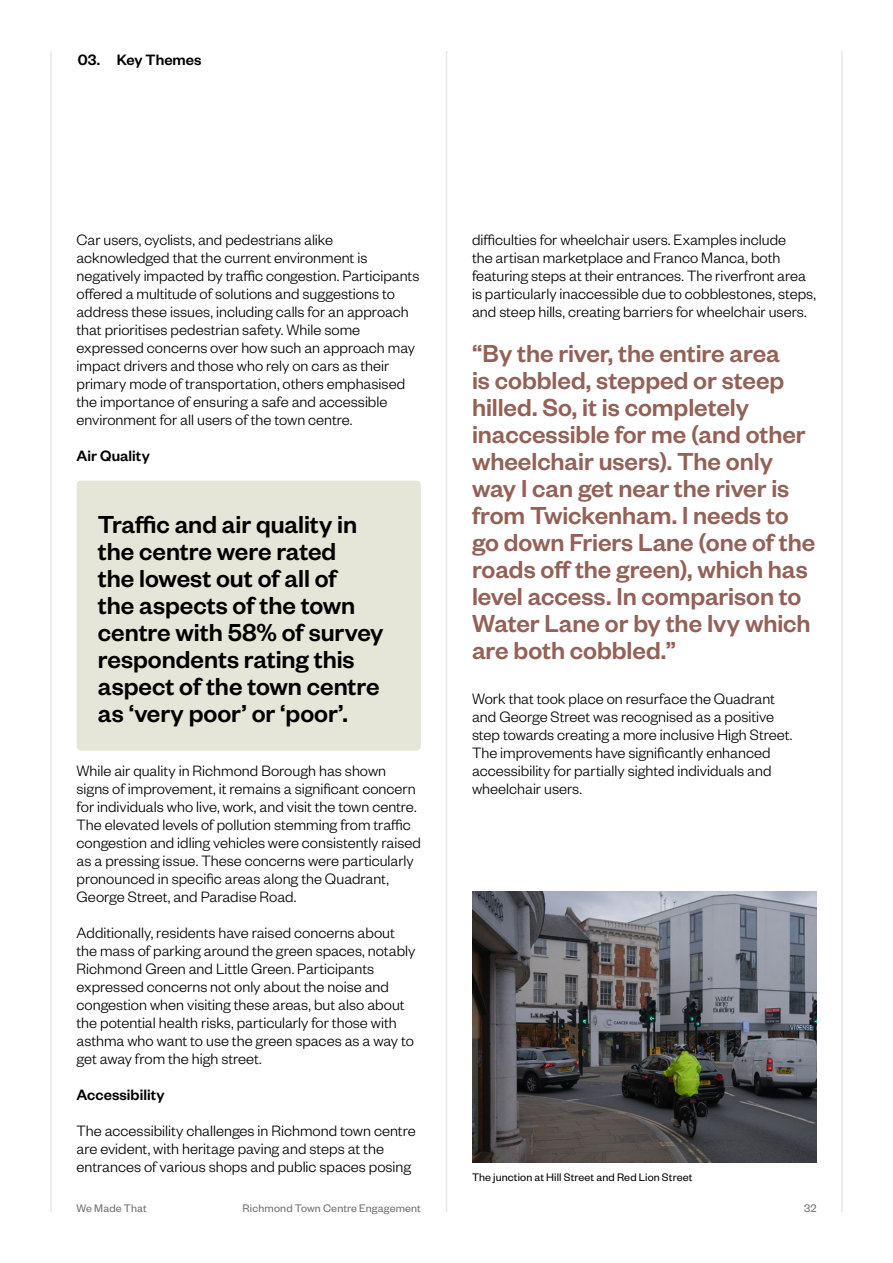
<style>
.page{position:relative;width:893px;height:1263px;background:#fff}
.page>*{position:absolute;margin:0;border:0;box-sizing:border-box;transform-origin:0 0}
.t1{font:500 27px/27px "Founders Grotesk";color:#936157}
.t2{font:500 27px/27px "Founders Grotesk";color:#000}
.t3{font:300 16.5px/18px "Founders Grotesk";color:#000}
.t4{font:500 16.5px "Founders Grotesk";letter-spacing:.005em;color:#000}
.t5{font:12px "Founders Grotesk";letter-spacing:.01em;color:#706f6f}
.t6{font:12px "Founders Grotesk";letter-spacing:.01em;color:#000}
</style>
<div class="page">
<hr style="left:446px;top:51px;width:1px;height:1161px;background:#000">
<hr style="left:50px;top:51px;width:2px;height:1161px;background:#000">
<hr style="left:841px;top:51px;width:2px;height:1161px;background:#000">
<img style="left:472px;top:891px;width:344px;height:272px">
<div style="left:77px;top:481px;width:344px;height:270px;background:#e5e6d7;border-radius:4px"></div>
<p class="t4" style="left:78px;top:49px;width:125px">03. Key Themes</p>
<p class="t3" style="left:77px;top:230px;width:344px">Car users, cyclists, and pedestrians alike acknowledged that the current environment is negatively impacted by traffic congestion. Participants offered a multitude of solutions and suggestions to address these issues, including calls for an approach that prioritises pedestrian safety. While some expressed concerns over how such an approach may impact drivers and those who rely on cars as their primary mode of transportation, others emphasised the importance of ensuring a safe and accessible environment for all users of the town centre.</p>
<p class="t4" style="left:77px;top:445px;width:75px">Air Quality</p>
<h1 class="t2" style="left:98px;top:510px;width:287px">Traffic and air quality in the centre were rated<br>the lowest out of all of<br>the aspects of the town centre with 58% of survey respondents rating this aspect of the town centre as ‘very poor’ or ‘poor’.</h1>
<p class="t3" style="left:77px;top:761px;width:346px">While air quality in Richmond Borough has shown signs of improvement, it remains a significant concern for individuals who live, work, and visit the town centre.<br>The elevated levels of pollution stemming from traffic congestion and idling vehicles were consistently raised as a pressing issue. These concerns were particularly pronounced in specific areas along the Quadrant, George Street, and Paradise Road.</p>
<p class="t3" style="left:77px;top:923px;width:340px">Additionally, residents have raised concerns about the mass of parking around the green spaces, notably Richmond Green and Little Green. Participants expressed concerns not only about the noise and congestion when visiting these areas, but also about the potential health risks, particularly for those with asthma who want to use the green spaces as a way to get away from the high street.</p>
<p class="t4" style="left:77px;top:1085px;width:89px">Accessibility</p>
<p class="t3" style="left:77px;top:1121px;width:341px">The accessibility challenges in Richmond town centre are evident, with heritage paving and steps at the entrances of various shops and public spaces posing</p>
<p class="t3" style="left:472px;top:230px;width:346px">difficulties for wheelchair users. Examples include<br>the artisan marketplace and Franco Manca, both featuring steps at their entrances. The riverfront area is particularly inaccessible due to cobblestones, steps, and steep hills, creating barriers for wheelchair users.</p>
<p class="t1" style="left:472px;top:339px;width:345px">“By the river, the entire area<br>is cobbled, stepped or steep hilled. So, it is completely inaccessible for me (and other wheelchair users). The only way I can get near the river is from Twickenham. I needs to go down Friers Lane (one of the roads off the green), which has level access. In comparison to<br>Water Lane or by the Ivy which are both cobbled.”</p>
<p class="t3" style="left:472px;top:689px;width:322px">Work that took place on resurface the Quadrant and George Street was recognised as a positive step towards creating a more inclusive High Street.<br>The improvements have significantly enhanced accessibility for partially sighted individuals and wheelchair users.</p>
<p class="t6" style="left:472px;top:1170px;width:222px">The junction at Hill Street and Red Lion Street</p>
<p class="t5" style="left:77px;top:1201px;width:72px">We Made That</p>
<p class="t5" style="left:243px;top:1201px;width:180px">Richmond Town Centre Engagement</p>
<p class="t5" style="left:804px;top:1201px;width:14px">32</p>
</div>
